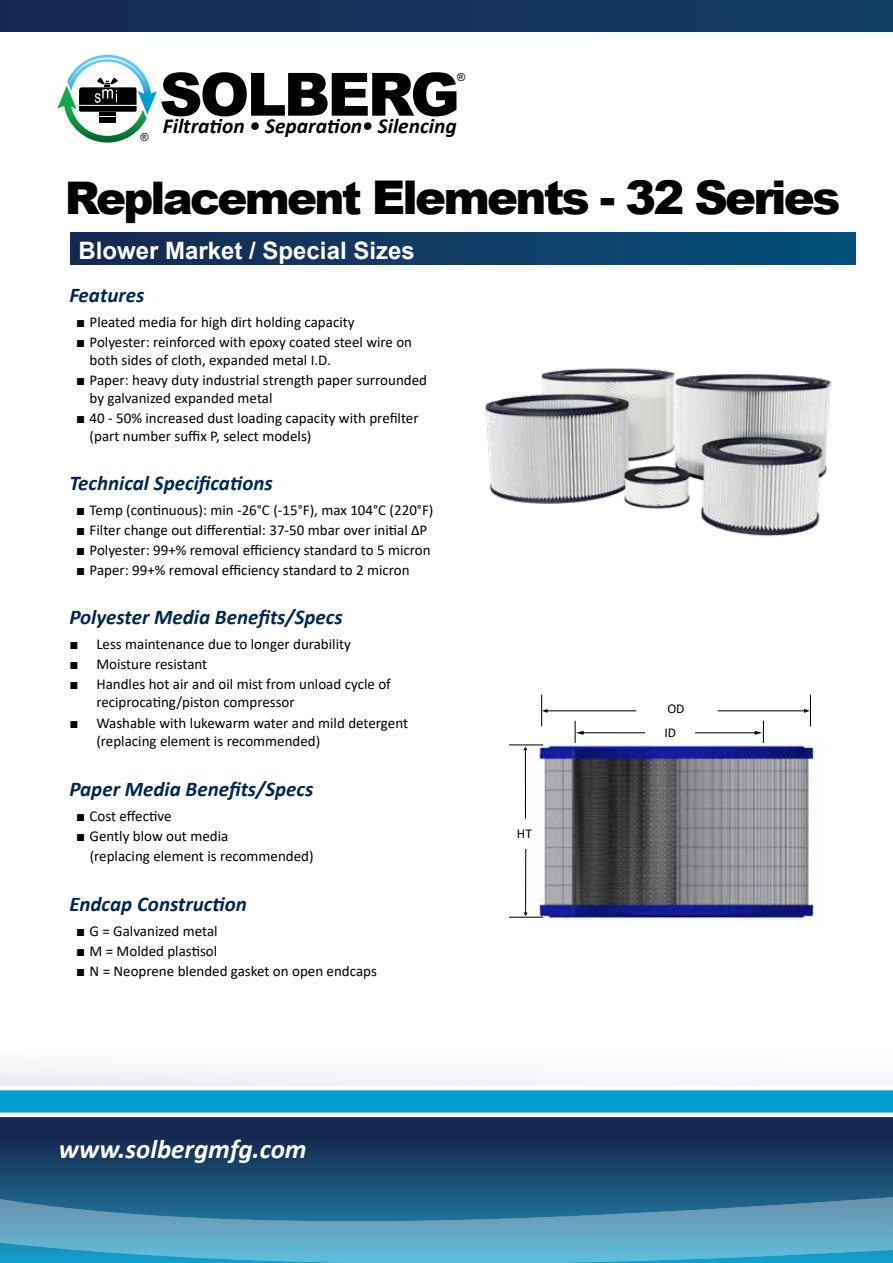
<style>
.page{position:relative;width:893px;height:1263px;background:#fff}
.page>*{position:absolute;margin:0;border:0;box-sizing:border-box;transform-origin:0 0}
.t1{font:900 59.7px "Arial";letter-spacing:-.045em;color:#000}
.t2{font:900 46.5px "Arial";letter-spacing:-.06em;color:#000}
.t3{font:italic 700 27px "Calibri";color:#fff}
.t4{font:700 24px "Arial";color:#fff}
.t5{font:italic 700 21.45px "Calibri";color:#000}
.t6{font:italic 700 21px "Calibri";color:#002751}
.t7{font:15px/18px "Calibri";color:#000}
.t8{font:13.5px/23.7px "Calibri";color:#000}
.t9{font:11.1px "Arial";color:#000}
.s1{font-size:45px}
.s2{font-family:"Arial"}
</style>
<div class="page">
<svg style="left:0;top:1090px;width:893px;height:23px;background:#08a1cd"></svg>
<svg style="left:57px;top:55px;width:100px;height:88px"></svg>
<div style="left:0;top:0;width:893px;height:32px;background:#14335b"></div>
<svg style="left:0;top:1117px;width:893px;height:146px;background:#306689"></svg>
<img style="left:485px;top:368px;width:347px;height:169px">
<img style="left:531px;top:735px;width:292px;height:190px">
<hr style="left:810px;top:695px;width:1px;height:31px;background:#000">
<hr style="left:541px;top:695px;width:1px;height:31px;background:#000">
<svg style="left:718px;top:709px;width:92px;height:4px"></svg>
<svg style="left:542px;top:709px;width:94px;height:4px"></svg>
<hr style="left:509px;top:744px;width:34px;height:1px;background:#000">
<hr style="left:509px;top:917px;width:34px;height:1px;background:#000">
<svg style="left:524px;top:849px;width:4px;height:67px"></svg>
<svg style="left:523px;top:746px;width:4px;height:73px"></svg>
<svg style="left:695px;top:721px;width:69px;height:22px"></svg>
<svg style="left:575px;top:721px;width:70px;height:22px"></svg>
<div style="left:71px;top:232px;width:785px;height:33px;background:linear-gradient(to right,#1a2950,#03517b)"></div>
<p class="t9" style="left:140px;top:129px;width:10px">®</p>
<h1 class="t1" style="left:159px;top:51px;width:302px">SOLBERG</h1>
<h3 class="t5" style="left:163px;top:111px;width:295px">Filtration • Separation• Silencing</h3>
<p class="t9" style="left:457px;top:69px;width:10px">®</p>
<h2 class="t2" style="left:65px;top:164px;width:777px"><span class="s1">Replacement</span> Elements - 32 Series</h2>
<h3 class="t4" style="left:79px;top:233px;width:338px">Blower Market / Special Sizes</h3>
<h3 class="t6" style="left:69px;top:280px;width:77px">Features</h3>
<p class="t7" style="left:76px;top:312px;width:280px"><span class="s2">■</span> Pleated media for high dirt holding capacity</p>
<p class="t7" style="left:90px;top:332px;width:324px;text-indent:-14px"><span class="s2">■</span> Polyester: reinforced with epoxy coated steel wire on both sides of cloth, expanded metal I.D.</p>
<p class="t7" style="left:90px;top:371px;width:339px;text-indent:-14px"><span class="s2">■</span> Paper: heavy duty industrial strength paper surrounded by galvanized expanded metal</p>
<p class="t7" style="left:90px;top:409px;width:331px;text-indent:-14px"><span class="s2">■</span> 40 - 50% increased dust loading capacity with prefilter (part number suffix P, select models)</p>
<h3 class="t6" style="left:69px;top:468px;width:205px">Technical Specifications</h3>
<p class="t7" style="left:76px;top:501px;width:359px"><span class="s2">■</span> Temp (continuous): min -26°C (-15°F), max 104°C (220°F)</p>
<p class="t7" style="left:76px;top:521px;width:353px"><span class="s2">■</span> Filter change out differential: 37-50 mbar over initial ΔP</p>
<p class="t7" style="left:76px;top:541px;width:356px"><span class="s2">■</span> Polyester: 99+% removal efficiency standard to 5 micron</p>
<p class="t7" style="left:76px;top:561px;width:335px"><span class="s2">■</span> Paper: 99+% removal efficiency standard to 2 micron</p>
<h3 class="t6" style="left:69px;top:602px;width:275px">Polyester Media Benefits/Specs</h3>
<p class="t7" style="left:69px;top:635px;width:283px"><span class="s2">■</span> Less maintenance due to longer durability</p>
<p class="t7" style="left:69px;top:655px;width:139px"><span class="s2">■</span> Moisture resistant</p>
<p class="t7" style="left:96px;top:675px;width:296px;text-indent:-27px"><span class="s2">■</span> Handles hot air and oil mist from unload cycle of reciprocating/piston compressor</p>
<p class="t7" style="left:96px;top:713px;width:313px;text-indent:-27px"><span class="s2">■</span> Washable with lukewarm water and mild detergent (replacing element is recommended)</p>
<h3 class="t6" style="left:69px;top:774px;width:246px">Paper Media Benefits/Specs</h3>
<p class="t7" style="left:76px;top:806px;width:97px"><span class="s2">■</span> Cost effective</p>
<p class="t7" style="left:90px;top:825px;width:226px;line-height:20.1px;text-indent:-14px"><span class="s2">■</span> Gently blow out media<br>(replacing element is recommended)</p>
<h3 class="t6" style="left:69px;top:889px;width:179px">Endcap Construction</h3>
<p class="t7" style="left:76px;top:922px;width:143px"><span class="s2">■</span> G = Galvanized metal</p>
<p class="t7" style="left:76px;top:942px;width:143px"><span class="s2">■</span> M = Molded plastisol</p>
<p class="t7" style="left:76px;top:962px;width:302px"><span class="s2">■</span> N = Neoprene blended gasket on open endcaps</p>
<h3 class="t3" style="left:59px;top:1129px;width:249px">www.solbergmfg.com</h3>
<p class="t8" style="left:517px;top:821px;width:16px">HT</p>
<p class="t8" style="left:664px;top:696px;width:22px">OD<br>ID</p>
</div>
